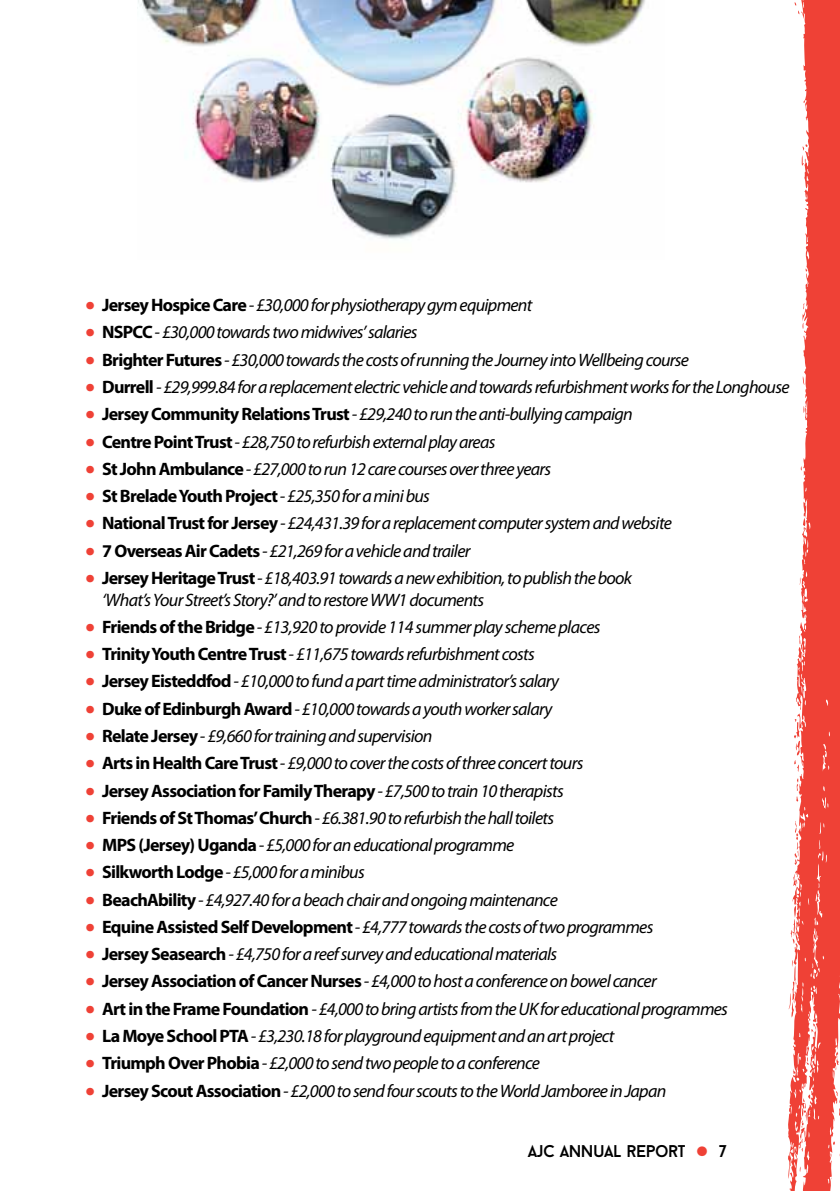
<style>
.page{position:relative;width:840px;height:1191px;background:#fff}
.page>*{position:absolute;margin:0;border:0;box-sizing:border-box;transform-origin:0 0}
.t1{font:45px "Baron Neue";color:#ef4136}
.t2{font:italic 18px/21.6px "Myriad Pro";letter-spacing:-.04em;color:#000}
.t3{font:700 18px "Myriad Pro";letter-spacing:-.04em;color:#000}
.t4{font:17px "Baron Neue";letter-spacing:-.03em;color:#000}
.s1{font-style:normal;font-size:36px;color:#ef4136}
.s2{font-weight:700;font-style:normal}
.s3{font-weight:400;font-size:36px;color:#ef4136}
.s4{font-weight:400;font-style:italic}
</style>
<div class="page">
<img style="left:137px;top:0;width:508px;height:239px">
<svg style="left:788px;top:0;width:51px;height:1191px;fill:#ef4136"></svg>
<svg style="left:799px;top:1094px;width:10px;height:57px"></svg>
<svg style="left:792px;top:1069px;width:3px;height:5px"></svg>
<svg style="left:810px;top:1022px;width:4px;height:10px"></svg>
<svg style="left:788px;top:960px;width:8px;height:57px"></svg>
<svg style="left:790px;top:906px;width:5px;height:37px"></svg>
<svg style="left:793px;top:821px;width:5px;height:44px"></svg>
<svg style="left:795px;top:778px;width:3px;height:23px"></svg>
<svg style="left:793px;top:719px;width:6px;height:53px"></svg>
<svg style="left:798px;top:635px;width:2px;height:9px"></svg>
<svg style="left:802px;top:517px;width:3px;height:15px"></svg>
<svg style="left:802px;top:303px;width:2px;height:6px"></svg>
<p class="t2" style="left:85px;top:295px;width:448px"><span class="s1">•</span> <span class="s2">Jersey Hospice Care</span> - £30,000 for physiotherapy gym equipment</p>
<p class="t2" style="left:85px;top:322px;width:334px"><span class="s1">•</span> <span class="s2">NSPCC</span> - £30,000 towards two midwives’ salaries</p>
<p class="t2" style="left:85px;top:349px;width:605px"><span class="s1">•</span> <span class="s2">Brighter Futures</span> - £30,000 towards the costs of running the Journey into Wellbeing course</p>
<p class="t2" style="left:85px;top:376px;width:705px"><span class="s1">•</span> <span class="s2">Durrell</span> - £29,999.84 for a replacement electric vehicle and towards refurbishment works for the Longhouse</p>
<p class="t2" style="left:85px;top:404px;width:549px"><span class="s1">•</span> <span class="s2">Jersey Community Relations Trust</span> - £29,240 to run the anti-bullying campaign</p>
<p class="t2" style="left:85px;top:431px;width:411px"><span class="s1">•</span> <span class="s2">Centre Point Trust</span> - £28,750 to refurbish external play areas</p>
<p class="t2" style="left:85px;top:458px;width:467px"><span class="s1">•</span> <span class="s2">St John Ambulance</span> - £27,000 to run 12 care courses over three years</p>
<p class="t3" style="left:85px;top:486px;width:346px"><span class="s3">•</span> St Brelade Youth Project <span class="s4">- £25,350 for a mini bus</span></p>
<p class="t2" style="left:85px;top:513px;width:588px"><span class="s1">•</span> <span class="s2">National Trust for Jersey</span> - £24,431.39 for a replacement computer system and website</p>
<p class="t2" style="left:85px;top:540px;width:386px"><span class="s1">•</span> <span class="s2">7 Overseas Air Cadets</span> - £21,269 for a vehicle and trailer</p>
<p class="t2" style="left:102px;top:567px;width:531px;text-indent:-17px"><span class="s1">•</span> <span class="s2">Jersey Heritage Trust</span> - £18,403.91 towards a new exhibition, to publish the book ‘What’s Your Street’s Story?’ and to restore WW1 documents</p>
<p class="t2" style="left:85px;top:616px;width:516px"><span class="s1">•</span> <span class="s2">Friends of the Bridge</span> - £13,920 to provide 114 summer play scheme places</p>
<p class="t2" style="left:85px;top:643px;width:451px"><span class="s1">•</span> <span class="s2">Trinity Youth Centre Trust</span> - £11,675 towards refurbishment costs</p>
<p class="t2" style="left:85px;top:671px;width:475px"><span class="s1">•</span> <span class="s2">Jersey Eisteddfod</span> - £10,000 to fund a part time administrator’s salary</p>
<p class="t2" style="left:85px;top:698px;width:468px"><span class="s1">•</span> <span class="s2">Duke of Edinburgh Award</span> - £10,000 towards a youth worker salary</p>
<p class="t2" style="left:85px;top:725px;width:348px"><span class="s1">•</span> <span class="s2">Relate Jersey</span> - £9,660 for training and supervision</p>
<p class="t2" style="left:85px;top:753px;width:499px"><span class="s1">•</span> <span class="s2">Arts in Health Care Trust</span> - £9,000 to cover the costs of three concert tours</p>
<p class="t3" style="left:85px;top:780px;width:480px"><span class="s3">•</span> Jersey Association for Family Therapy <span class="s4">- £7,500 to train 10 therapists</span></p>
<p class="t2" style="left:85px;top:807px;width:470px"><span class="s1">•</span> <span class="s2">Friends of St Thomas’Church</span> - £6.381.90 to refurbish the hall toilets</p>
<p class="t2" style="left:85px;top:834px;width:430px"><span class="s1">•</span> <span class="s2">MPS (Jersey) Uganda</span> - £5,000 for an educational programme</p>
<p class="t2" style="left:85px;top:862px;width:281px"><span class="s1">•</span> <span class="s2">Silkworth Lodge</span> - £5,000 for a minibus</p>
<p class="t2" style="left:85px;top:889px;width:474px"><span class="s1">•</span> <span class="s2">BeachAbility</span> - £4,927.40 for a beach chair and ongoing maintenance</p>
<p class="t2" style="left:85px;top:916px;width:569px"><span class="s1">•</span> <span class="s2">Equine Assisted Self Development</span> - £4,777 towards the costs of two programmes</p>
<p class="t2" style="left:85px;top:943px;width:473px"><span class="s1">•</span> <span class="s2">Jersey Seasearch</span> - £4,750 for a reef survey and educational materials</p>
<p class="t2" style="left:85px;top:971px;width:573px"><span class="s1">•</span> <span class="s2">Jersey Association of Cancer Nurses</span> - £4,000 to host a conference on bowel cancer</p>
<p class="t2" style="left:85px;top:998px;width:644px"><span class="s1">•</span> <span class="s2">Art in the Frame Foundation</span> - £4,000 to bring artists from the UK for educational programmes</p>
<p class="t2" style="left:85px;top:1025px;width:530px"><span class="s1">•</span> <span class="s2">La Moye School PTA</span> - £3,230.18 for playground equipment and an art project</p>
<p class="t2" style="left:85px;top:1052px;width:456px"><span class="s1">•</span> <span class="s2">Triumph Over Phobia</span> - £2,000 to send two people to a conference</p>
<p class="t2" style="left:85px;top:1080px;width:582px"><span class="s1">•</span> <span class="s2">Jersey Scout Association</span> - £2,000 to send four scouts to the World Jamboree in Japan</p>
<p class="t4" style="left:527px;top:1140px;width:159px">AJC ANNUAL REPORT</p>
<h1 class="t1" style="left:695px;top:1122px;width:32px">• <sup>7</sup></h1>
</div>
